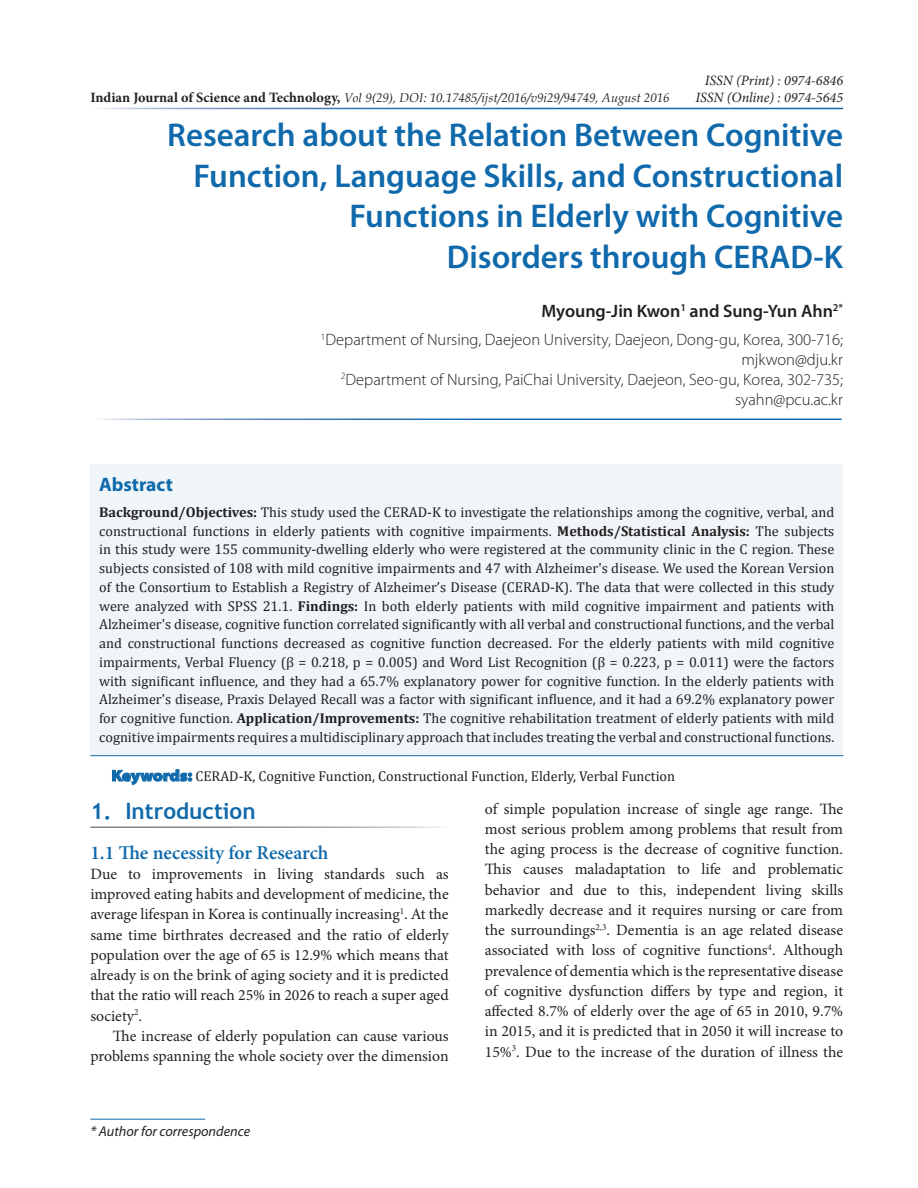
<style>
.page{position:relative;width:918px;height:1188px;background:#fff}
.page>*{position:absolute;margin:0;border:0;box-sizing:border-box;transform-origin:0 0}
.Heading{font:600 33px/40.5px "Myriad Pro";color:#0f69ab;text-align:right}
.Body_Head{font:700 22.5px "Trebuchet MS";color:#0f69ab}
.Body_SubHead1{font:600 19.5px "Minion Pro";letter-spacing:-.005em;color:#0f69ab}
.Abstract_Header{font:700 19.5px "Myriad Pro";color:#0f69ab}
.Authors{font:600 18px "Myriad Pro";color:#231f20}
.Author_Affiliations{font:300 16.5px/19.8px "Myriad Pro";color:#231f20;text-align:right}
.Body_Text_Ind_F{font:15.75px/20.2px "Minion Pro";color:#231f20;text-align:right}
.Body_Text{font:15.75px/20.2px "Minion Pro";color:#231f20;text-align:justify}
.Abstract_Body{font:14.25px/18.8px "Cambria";color:#231f20;text-align:justify}
.KeywordText{font:14.25px "Cambria";color:#231f20}
.t1{font:italic 14.25px/17.1px "Minion Pro";color:#231f20;text-align:right}
.t2{font:italic 14.25px "Myriad Pro";color:#231f20}
.t3{font:italic 12.75px "Book Antiqua";color:#231f20}
.s1{font-family:"Minion Pro";font-weight:700;font-style:normal;font-size:14.25px}
.s2{font-weight:700}
.s3{font-family:"Myriad Pro";font-weight:900;font-stretch:semi-expanded;font-size:15.75px;color:#0f69ab}
</style>
<div class="page">
<hr style="left:90px;top:1119px;width:115px;height:1px;background:#0f69ab">
<div style="left:90px;top:464px;width:753px;height:292px;background:#eff5f8"></div>
<hr style="left:90px;top:755px;width:753px;height:1px;background:#0f69ab">
<svg style="left:112px;top:770px;width:80px;height:15px"></svg>
<p class="t3" style="left:90px;top:88px;width:581px"><span class="s1">Indian Journal of Science and Technology,</span> Vol 9(29), DOI: 10.17485/ijst/2016/v9i29/94749, August 2016</p>
<p class="t1" style="left:695px;top:71px;width:149px">ISSN (Print) : 0974-6846<br>ISSN (Online) : 0974-5645</p>
<p class="Heading" style="left:167px;top:114px;width:677px">Research about the Relation Between Cognitive Function, Language Skills, and Constructional Functions in Elderly with Cognitive<br>Disorders through CERAD-K</p>
<p class="Authors" style="left:541px;top:299px;width:303px">Myoung-Jin Kwon<sup>1</sup> and Sung-Yun Ahn<sup>2*</sup></p>
<p class="Author_Affiliations" style="left:321px;top:330px;width:524px"><sup>1</sup>Department of Nursing, Daejeon University, Daejeon, Dong-gu, Korea, 300-716; mjkwon@dju.kr<br><sup>2</sup>Department of Nursing, PaiChai University, Daejeon, Seo-gu, Korea, 302-735; syahn@pcu.ac.kr</p>
<p class="Abstract_Header" style="left:99px;top:473px;width:75px">Abstract</p>
<p class="Abstract_Body" style="left:99px;top:503px;width:737px"><span class="s2">Background/Objectives:</span> This study used the CERAD-K to investigate the relationships among the cognitive, verbal, and constructional functions in elderly patients with cognitive impairments. <span class="s2">Methods/Statistical Analysis:</span> The subjects in this study were 155 community-dwelling elderly who were registered at the community clinic in the C region. These subjects consisted of 108 with mild cognitive impairments and 47 with Alzheimer's disease. We used the Korean Version of the Consortium to Establish a Registry of Alzheimer’s Disease (CERAD-K). The data that were collected in this study were analyzed with SPSS 21.1. <span class="s2">Findings:</span> In both elderly patients with mild cognitive impairment and patients with Alzheimer's disease, cognitive function correlated significantly with all verbal and constructional functions, and the verbal and constructional functions decreased as cognitive function decreased. For the elderly patients with mild cognitive impairments, Verbal Fluency (β = 0.218, p = 0.005) and Word List Recognition (β = 0.223, p = 0.011) were the factors with significant influence, and they had a 65.7% explanatory power for cognitive function. In the elderly patients with Alzheimer's disease, Praxis Delayed Recall was a factor with significant influence, and it had a 69.2% explanatory power for cognitive function. <span class="s2">Application/Improvements:</span> The cognitive rehabilitation treatment of elderly patients with mild cognitive impairments requires a multidisciplinary approach that includes treating the verbal and constructional functions.</p>
<p class="KeywordText" style="left:111px;top:768px;width:565px"><span class="s3">Keywords:</span> CERAD-K, Cognitive Function, Constructional Function, Elderly, Verbal Function</p>
<p class="Body_Head" style="left:90px;top:797px;width:167px">1. Introduction</p>
<p class="Body_SubHead1" style="left:90px;top:839px;width:240px">1.1 The necessity for Research</p>
<p class="Body_Text" style="left:90px;top:864px;width:360px">Due to improvements in living standards such as improved eating habits and development of medicine, the average lifespan in Korea is continually increasing<sup>1</sup>. At the same time birthrates decreased and the ratio of elderly population over the age of 65 is 12.9% which means that already is on the brink of aging society and it is predicted that the ratio will reach 25% in 2026 to reach a super aged society<sup>2</sup>.</p>
<p class="Body_Text_Ind_F" style="left:90px;top:1026px;width:360px">The increase of elderly population can cause various problems spanning the whole society over the dimension</p>
<p class="t2" style="left:90px;top:1124px;width:161px">* Author for correspondence</p>
<p class="Body_Text_Ind_F" style="left:485px;top:799px;width:360px;text-align:justify">of simple population increase of single age range. The most serious problem among problems that result from the aging process is the decrease of cognitive function.<br>This causes maladaptation to life and problematic behavior and due to this, independent living skills markedly decrease and it requires nursing or care from the surroundings<sup>2,3</sup>. Dementia is an age related disease associated with loss of cognitive functions<sup>4</sup>. Although prevalence of dementia which is the representative disease of cognitive dysfunction differs by type and region, it affected 8.7% of elderly over the age of 65 in 2010, 9.7% in 2015, and it is predicted that in 2050 it will increase to 15%<sup>3</sup>. Due to the increase of the duration of illness the</p>
</div>
